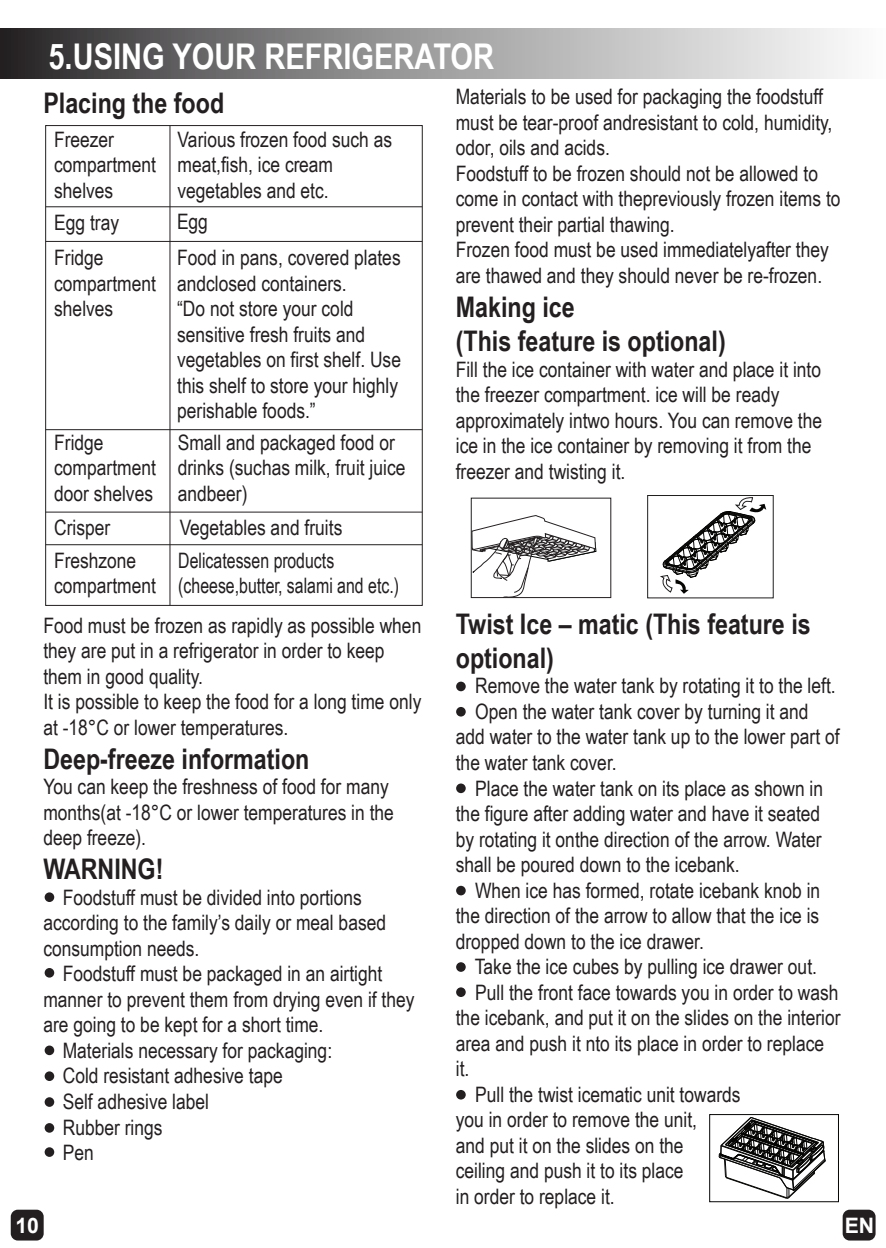
<style>
.page{position:relative;width:886px;height:1248px;background:#fff}
.page>*{position:absolute;margin:0;border:0;box-sizing:border-box;transform-origin:0 0}
.t1{font:700 35.5px "Arial Narrow";color:#fff}
.t2{font:700 28.25px/34px "Arial Narrow";color:#231f20}
.t3{font:21.25px/25.5px "Arial Narrow";color:#231f20}
.t4{font:21.25px/25.5px "Arial Narrow";color:#231f20;scale:.91 1}
.t5{font:700 21.25px "Arial";color:#fff}
</style>
<div class="page">
<div style="left:11px;top:1209px;width:33px;height:31px;background:#231f20;border-radius:7px"></div>
<div style="left:842px;top:1209px;width:33px;height:31px;background:#231f20;border-radius:7px"></div>
<svg style="left:0;top:28px;width:845px;height:50px;background:#969596"></svg>
<svg style="left:470px;top:499px;width:126px;height:99px"></svg>
<div style="left:471px;top:497px;width:140px;height:101px;border:1px solid #231f20"></div>
<div style="left:647px;top:495px;width:127px;height:103px;border:1px solid #211e1e"></div>
<svg style="left:660px;top:497px;width:106px;height:96px"></svg>
<svg style="left:719px;top:1117px;width:107px;height:81px"></svg>
<div style="left:709px;top:1114px;width:130px;height:87px;border:1px solid #050604"></div>
<div style="left:45px;top:1147px;width:9px;height:9px;background:#231f20;border-radius:50%"></div>
<svg style="left:45px;top:1122px;width:9px;height:10px"></svg>
<div style="left:45px;top:1097px;width:9px;height:9px;background:#231f20;border-radius:50%"></div>
<div style="left:45px;top:1071px;width:9px;height:9px;background:#231f20;border-radius:50%"></div>
<div style="left:45px;top:1045px;width:9px;height:10px;background:#231f20;border-radius:50%"></div>
<div style="left:45px;top:967px;width:9px;height:10px;background:#231f20;border-radius:50%"></div>
<div style="left:45px;top:892px;width:9px;height:9px;background:#231f20;border-radius:50%"></div>
<svg style="left:456px;top:1089px;width:10px;height:10px"></svg>
<div style="left:456px;top:987px;width:10px;height:9px;background:#231f20;border-radius:50%"></div>
<div style="left:456px;top:962px;width:10px;height:9px;background:#231f20;border-radius:50%"></div>
<svg style="left:456px;top:885px;width:10px;height:10px"></svg>
<div style="left:456px;top:783px;width:10px;height:10px;background:#231f20;border-radius:50%"></div>
<div style="left:456px;top:707px;width:10px;height:9px;background:#231f20;border-radius:50%"></div>
<div style="left:456px;top:681px;width:10px;height:10px;background:#231f20;border-radius:50%"></div>
<hr style="left:170px;top:125px;width:1px;height:480px;background:#231f20">
<hr style="left:46px;top:206px;width:376px;height:1px;background:#231f20">
<hr style="left:46px;top:241px;width:376px;height:1px;background:#231f20">
<hr style="left:46px;top:544px;width:376px;height:1px;background:#231f20">
<hr style="left:46px;top:429px;width:376px;height:1px;background:#231f20">
<hr style="left:46px;top:511px;width:376px;height:1px;background:#231f20">
<h1 class="t1" style="left:48px;top:29px;width:447px">5.USING YOUR REFRIGERATOR</h1>
<h2 class="t2" style="left:43px;top:84px;width:182px">Placing the food</h2>
<p class="t3" style="left:456px;top:83px;width:386px">Materials to be used for packaging the foodstuff must be tear-proof andresistant to cold, humidity, odor, oils and acids.<br>Foodstuff to be frozen should not be allowed to come in contact with thepreviously frozen items to prevent their partial thawing.<br>Frozen food must be used immediatelyafter they are thawed and they should never be re-frozen.</p>
<h2 class="t2" style="left:456px;top:288px;width:271px">Making ice<br>(This feature is optional)</h2>
<p class="t3" style="left:456px;top:355px;width:368px">Fill the ice container with water and place it into the freezer compartment. ice will be ready approximately intwo hours. You can remove the ice in the ice container by removing it from the freezer and twisting it.</p>
<p class="t3" style="left:54px;top:126px;width:103px">Freezer compartment shelves</p>
<p class="t3" style="left:177px;top:126px;width:216px">Various frozen food such as meat,fish, ice cream vegetables and etc.</p>
<p class="t3" style="left:54px;top:208px;width:66px">Egg tray</p>
<p class="t3" style="left:177px;top:208px;width:33px">Egg</p>
<p class="t3" style="left:54px;top:244px;width:103px">Fridge compartment shelves</p>
<p class="t3" style="left:177px;top:244px;width:225px">Food in pans, covered plates andclosed containers.<br>“Do not store your cold sensitive fresh fruits and vegetables on first shelf. Use this shelf to store your highly perishable foods.”</p>
<p class="t3" style="left:54px;top:428px;width:103px">Fridge compartment door shelves</p>
<p class="t3" style="left:178px;top:428px;width:229px">Small and packaged food or drinks (suchas milk, fruit juice andbeer)</p>
<p class="t3" style="left:54px;top:513px;width:58px">Crisper</p>
<p class="t3" style="left:180px;top:514px;width:164px">Vegetables and fruits</p>
<p class="t3" style="left:54px;top:547px;width:103px">Freshzone compartment</p>
<p class="t4" style="left:178px;top:547px;width:244px">Delicatessen products (cheese,butter, salami and etc.)</p>
<p class="t3" style="left:43px;top:611px;width:379px">Food must be frozen as rapidly as possible when they are put in a refrigerator in order to keep them in good quality.<br>It is possible to keep the food for a long time only at -18°C or lower temperatures.</p>
<h2 class="t2" style="left:43px;top:740px;width:268px">Deep-freeze information</h2>
<p class="t3" style="left:43px;top:773px;width:352px">You can keep the freshness of food for many months(at -18°C or lower temperatures in the deep freeze).</p>
<h2 class="t2" style="left:43px;top:850px;width:122px">WARNING!</h2>
<p class="t3" style="left:43px;top:883px;width:344px;text-indent:19px">Foodstuff must be divided into portions according to the family’s daily or meal based consumption needs.</p>
<p class="t3" style="left:63px;top:960px;width:321px">Foodstuff must be packaged in an airtight</p>
<p class="t3" style="left:43px;top:985px;width:373px">manner to prevent them from drying even if they</p>
<p class="t3" style="left:43px;top:1011px;width:282px">are going to be kept for a short time.</p>
<p class="t3" style="left:63px;top:1036px;width:271px">Materials necessary for packaging:</p>
<p class="t3" style="left:63px;top:1062px;width:221px">Cold resistant adhesive tape</p>
<p class="t3" style="left:63px;top:1087px;width:148px">Self adhesive label</p>
<p class="t3" style="left:63px;top:1113px;width:101px">Rubber rings</p>
<p class="t3" style="left:63px;top:1138px;width:33px">Pen</p>
<h2 class="t2" style="left:456px;top:605px;width:356px">Twist Ice – matic (This feature is optional)</h2>
<p class="t3" style="left:475px;top:672px;width:362px">Remove the water tank by rotating it to the left.</p>
<p class="t3" style="left:475px;top:697px;width:335px">Open the water tank cover by turning it and</p>
<p class="t3" style="left:456px;top:723px;width:385px">add water to the water tank up to the lower part of</p>
<p class="t3" style="left:456px;top:748px;width:162px">the water tank cover.</p>
<p class="t3" style="left:475px;top:774px;width:349px">Place the water tank on its place as shown in</p>
<p class="t3" style="left:456px;top:800px;width:366px">the figure after adding water and have it seated</p>
<p class="t3" style="left:456px;top:825px;width:367px">by rotating it onthe direction of the arrow. Water</p>
<p class="t3" style="left:456px;top:851px;width:285px">shall be poured down to the icebank.</p>
<p class="t3" style="left:475px;top:876px;width:346px">When ice has formed, rotate icebank knob in</p>
<p class="t3" style="left:456px;top:902px;width:365px">the direction of the arrow to allow that the ice is</p>
<p class="t3" style="left:456px;top:927px;width:250px">dropped down to the ice drawer.</p>
<p class="t3" style="left:475px;top:953px;width:344px">Take the ice cubes by pulling ice drawer out.</p>
<p class="t3" style="left:475px;top:978px;width:365px">Pull the front face towards you in order to wash</p>
<p class="t3" style="left:456px;top:1004px;width:386px">the icebank, and put it on the slides on the interior</p>
<p class="t3" style="left:456px;top:1029px;width:370px">area and push it nto its place in order to replace</p>
<p class="t3" style="left:456px;top:1055px;width:15px">it.</p>
<p class="t3" style="left:475px;top:1080px;width:267px">Pull the twist icematic unit towards</p>
<p class="t3" style="left:456px;top:1106px;width:243px">you in order to remove the unit,</p>
<p class="t3" style="left:456px;top:1131px;width:229px">and put it on the slides on the</p>
<p class="t3" style="left:456px;top:1157px;width:229px">ceiling and push it to its place</p>
<p class="t3" style="left:456px;top:1182px;width:160px">in order to replace it.</p>
<p class="t5" style="left:15px;top:1210px;width:25px">10</p>
<p class="t5" style="left:845px;top:1210px;width:31px">EN</p>
</div>
